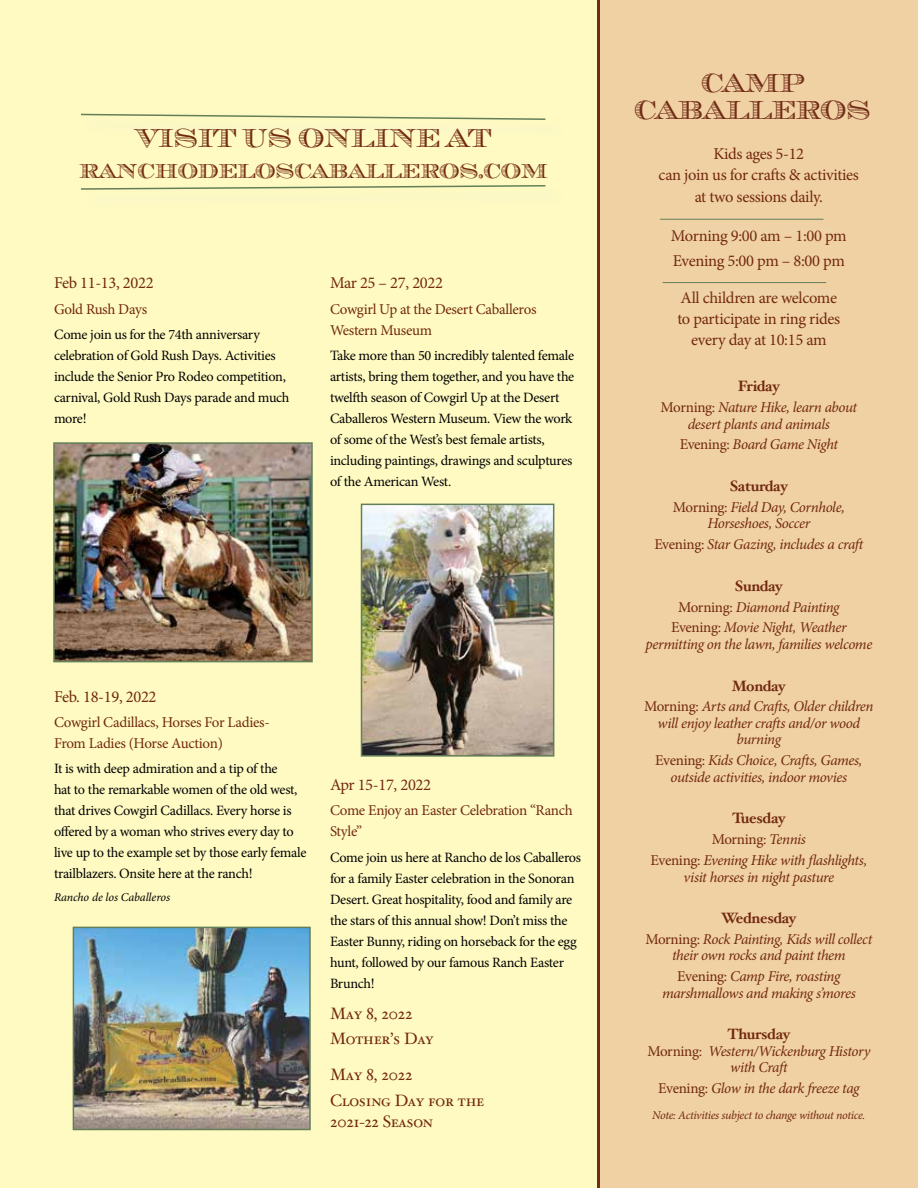
<style>
.page{position:relative;width:918px;height:1188px;background:#fffac2}
.page>*{position:absolute;margin:0;border:0;box-sizing:border-box;transform-origin:0 0}
.t1{font:27px "Chevalier SCDOT Stripes";letter-spacing:-.02em;color:#72290f}
.t2{font:27px/27px "Chevalier SCDOT Stripes";letter-spacing:-.02em;color:#722c16;text-align:center}
.t3{font:21px "Chevalier SCDOT Stripes";letter-spacing:-.02em;color:#72290f}
.t4{font:16.5px/21.6px "Minion Pro";letter-spacing:-.02em;color:#72290f;text-align:center}
.t5{font:16.5px/25.3px "Hoefler Text Roman Small Caps";letter-spacing:-.02em;color:#72290f}
.t6{font:16.5px "Minion Pro";letter-spacing:-.02em;color:#722a15}
.t7{font:italic 15px/16.5px "Minion Pro";letter-spacing:-.03em;color:#72290f;text-align:center}
.t8{font:15px/21px "Minion Pro";letter-spacing:-.02em;color:#72290f}
.t9{font:700 15px "Hoefler Text";letter-spacing:-.02em;color:#72290f}
.t10{font:15px/21px "Minion Pro";letter-spacing:-.025em;color:#722a15}
.t11{font:14.25px/21px "Minion Pro";letter-spacing:-.025em;color:#000101}
.t12{font:italic 12px "Minion Pro";letter-spacing:-.03em;color:#72290f}
.t13{font:italic 12px "Minion Pro";letter-spacing:-.005em;color:#000}
.s1{font-style:normal}
</style>
<div class="page">
<img style="left:56px;top:445px;width:254px;height:214px">
<div style="left:53px;top:442px;width:260px;height:220px;border:2px solid #637f59"></div>
<img style="left:76px;top:930px;width:232px;height:197px">
<div style="left:73px;top:927px;width:238px;height:203px;border:2px solid #637f59"></div>
<img style="left:364px;top:507px;width:187px;height:247px">
<div style="left:361px;top:504px;width:193px;height:253px;border:2px solid #637f59"></div>
<svg style="left:81px;top:185px;width:465px;height:5px"></svg>
<svg style="left:81px;top:113px;width:465px;height:7px"></svg>
<div style="left:597px;top:0;width:321px;height:1188px;background:#f0d1a4"></div>
<div style="left:664px;top:221px;width:177px;height:17px;background:#efd1a6"></div>
<hr style="left:660px;top:219px;width:164px;height:1px;background:#637f59">
<div style="left:667px;top:284px;width:177px;height:18px;background:#efd1a6"></div>
<hr style="left:663px;top:282px;width:163px;height:1px;background:#637f59">
<h1 class="t1" style="left:136px;top:121px;width:357px">VISIT US ONLINE AT</h1>
<h2 class="t3" style="left:79px;top:158px;width:470px">RANCHODELOSCABALLEROS.COM</h2>
<p class="t4" style="left:54px;top:272px;width:101px">Feb 11-13, 2022</p>
<p class="t8" style="left:54px;top:299px;width:95px">Gold Rush Days</p>
<p class="t11" style="left:54px;top:324px;width:237px">Come join us for the 74th anniversary celebration of Gold Rush Days. Activities include the Senior Pro Rodeo competition, carnival, Gold Rush Days parade and much more!</p>
<p class="t4" style="left:330px;top:272px;width:115px">Mar 25 – 27, 2022</p>
<p class="t8" style="left:330px;top:299px;width:208px">Cowgirl Up at the Desert Caballeros<br>Western Museum</p>
<p class="t11" style="left:330px;top:345px;width:246px">Take more than 50 incredibly talented female artists, bring them together, and you have the twelfth season of Cowgirl Up at the Desert Caballeros Western Museum. View the work of some of the West’s best female artists, including paintings, drawings and sculptures of the American West.</p>
<p class="t4" style="left:54px;top:686px;width:104px">Feb. 18-19, 2022</p>
<p class="t8" style="left:54px;top:712px;width:217px">Cowgirl Cadillacs, Horses For Ladies-<br>From Ladies (Horse Auction)</p>
<p class="t11" style="left:54px;top:758px;width:254px">It is with deep admiration and a tip of the<br>hat to the remarkable women of the old west, that drives Cowgirl Cadillacs. Every horse is offered by a woman who strives every day to live up to the example set by those early female trailblazers. Onsite here at the ranch!</p>
<p class="t13" style="left:54px;top:889px;width:118px">Rancho de los Caballeros</p>
<p class="t6" style="left:330px;top:774px;width:103px">Apr 15-17, 2022</p>
<p class="t10" style="left:330px;top:800px;width:244px">Come Enjoy an Easter Celebration “Ranch<br>Style”</p>
<p class="t11" style="left:330px;top:847px;width:253px">Come join us here at Rancho de los Caballeros for a family Easter celebration in the Sonoran Desert. Great hospitality, food and family are the stars of this annual show! Don’t miss the Easter Bunny, riding on horseback for the egg hunt, followed by our famous Ranch Easter Brunch!</p>
<p class="t5" style="left:330px;top:1001px;width:105px">May 8, 2022<br>Mother’s Day</p>
<p class="t5" style="left:330px;top:1063px;width:156px">May 8, 2022<br>Closing Day for the</p>
<p class="t5" style="left:330px;top:1109px;width:104px">2021-22 Season</p>
<h1 class="t2" style="left:634px;top:69px;width:238px">CAMP<br>CABALLEROS</h1>
<p class="t4" style="left:659px;top:143px;width:202px">Kids ages 5-12<br>can join us for crafts &amp; activities at two sessions daily.</p>
<p class="t4" style="left:671px;top:223px;width:177px;line-height:25.3px;text-align:left">Morning 9:00 am – 1:00 pm<br>Evening 5:00 pm – 8:00 pm</p>
<p class="t4" style="left:677px;top:288px;width:165px;line-height:20.9px">All children are welcome to participate in ring rides every day at 10:15 am</p>
<p class="t9" style="left:738px;top:377px;width:44px">Friday</p>
<p class="t7" style="left:661px;top:399px;width:198px"><span class="s1">Morning:</span> Nature Hike, learn about desert plants and animals</p>
<p class="t7" style="left:680px;top:436px;width:160px"><span class="s1">Evening:</span> Board Game Night</p>
<p class="t9" style="left:730px;top:477px;width:60px">Saturday</p>
<p class="t7" style="left:673px;top:499px;width:174px"><span class="s1">Morning:</span> Field Day, Cornhole,<br>Horseshoes, Soccer</p>
<p class="t7" style="left:654px;top:536px;width:213px"><span class="s1">Evening:</span> Star Gazing, includes a craft</p>
<p class="t9" style="left:735px;top:576px;width:49px">Sunday</p>
<p class="t7" style="left:671px;top:596px;width:177px;line-height:20.9px"><span class="s1">Morning:</span> Diamond Painting<br><span class="s1">Evening:</span> Movie Night, Weather</p>
<p class="t7" style="left:645px;top:636px;width:228px">permitting on the lawn, families welcome</p>
<p class="t9" style="left:732px;top:676px;width:55px">Monday</p>
<p class="t7" style="left:644px;top:698px;width:231px"><span class="s1">Morning:</span> Arts and Crafts, Older children will enjoy leather crafts and/or wood burning</p>
<p class="t7" style="left:655px;top:752px;width:209px"><span class="s1">Evening:</span> Kids Choice, Crafts, Games, outside activities, indoor movies</p>
<p class="t9" style="left:732px;top:809px;width:55px">Tuesday</p>
<p class="t7" style="left:651px;top:829px;width:218px;line-height:20.9px"><span class="s1">Morning:</span> Tennis<br><span class="s1">Evening:</span> Evening Hike with flashlights,</p>
<p class="t7" style="left:684px;top:868px;width:152px">visit horses in night pasture</p>
<p class="t9" style="left:721px;top:909px;width:77px">Wednesday</p>
<p class="t7" style="left:645px;top:931px;width:228px"><span class="s1">Morning:</span> Rock Painting, Kids will collect their own rocks and paint them</p>
<p class="t7" style="left:662px;top:968px;width:195px"><span class="s1">Evening:</span> Camp Fire, roasting marshmallows and making s’mores</p>
<p class="t9" style="left:727px;top:1025px;width:64px">Thursday</p>
<p class="t7" style="left:647px;top:1043px;width:224px"><span class="s1">Morning:</span> Western/Wickenburg History with Craft</p>
<p class="t7" style="left:658px;top:1080px;width:203px"><span class="s1">Evening:</span> Glow in the dark freeze tag</p>
<p class="t12" style="left:652px;top:1107px;width:215px">Note: Activities subject to change without notice.</p>
</div>
